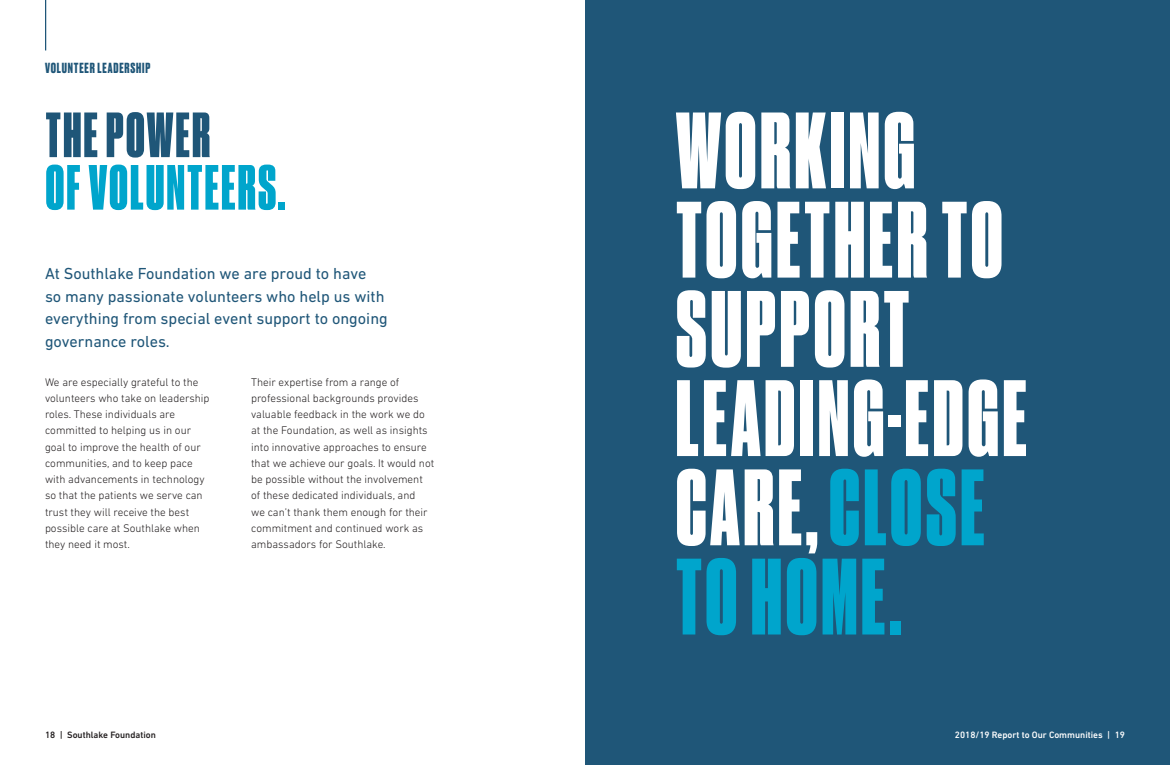
<style>
.page{position:relative;width:1170px;height:765px;background:#fff}
.page>*{position:absolute;margin:0;border:0;box-sizing:border-box;transform-origin:0 0}
.t1{font:102px/89.2px "Druk Cond Super";letter-spacing:.04em;color:#fff}
.t2{font:60px/52.5px "Druk Cond Super";letter-spacing:.04em;color:#00a5cc}
.t3{font:16.25px/22.5px "DIN Next LT Pro";color:#1f5678}
.t4{font:700 13.75px "Druk";letter-spacing:.06em;color:#1f5678}
.t5{font:300 11.25px/16.2px "DIN Next LT Pro";color:#231f20}
.t6{font:500 9.38px "DIN Next LT Pro";color:#fff}
.t7{font:500 9.38px "DIN Next LT Pro";color:#231f20}
.s1{color:#1f5678}
.s2{color:#00a5cc}
</style>
<div class="page">
<div style="left:585px;top:0;width:585px;height:765px;background:#1f5678"></div>
<hr style="left:45px;top:0;width:1px;height:50px;background:#1f5678">
<p class="t4" style="left:45px;top:58px;width:107px">VOLUNTEER LEADERSHIP</p>
<p class="t2" style="left:46px;top:108px;width:241px"><span class="s1">THE POWER<br></span>OF VOLUNTEERS.</p>
<p class="t1" style="left:676px;top:104px;width:352px">WORKING<br>TOGETHER TO<br>SUPPORT<br>LEADING-EDGE<br>CARE,<span class="s2">CLOSE<br>TO HOME.</span></p>
<p class="t3" style="left:45px;top:263px;width:344px">At Southlake Foundation we are proud to have<br>so many passionate volunteers who help us with everything from special event support to ongoing governance roles.</p>
<p class="t5" style="left:45px;top:374px;width:166px">We are especially grateful to the volunteers who take on leadership roles. These individuals are committed to helping us in our goal to improve the health of our communities, and to keep pace with advancements in technology so that the patients we serve can trust they will receive the best possible care at Southlake when they need it most.</p>
<p class="t5" style="left:251px;top:374px;width:185px">Their expertise from a range of professional backgrounds provides valuable feedback in the work we do at the Foundation, as well as insights into innovative approaches to ensure that we achieve our goals. It would not be possible without the involvement of these dedicated individuals, and<br>we can’t thank them enough for their commitment and continued work as ambassadors for Southlake.</p>
<p class="t7" style="left:45px;top:730px;width:112px">18 | Southlake Foundation</p>
<p class="t6" style="left:955px;top:730px;width:172px">2018/19 Report to Our Communities | 19</p>
</div>
